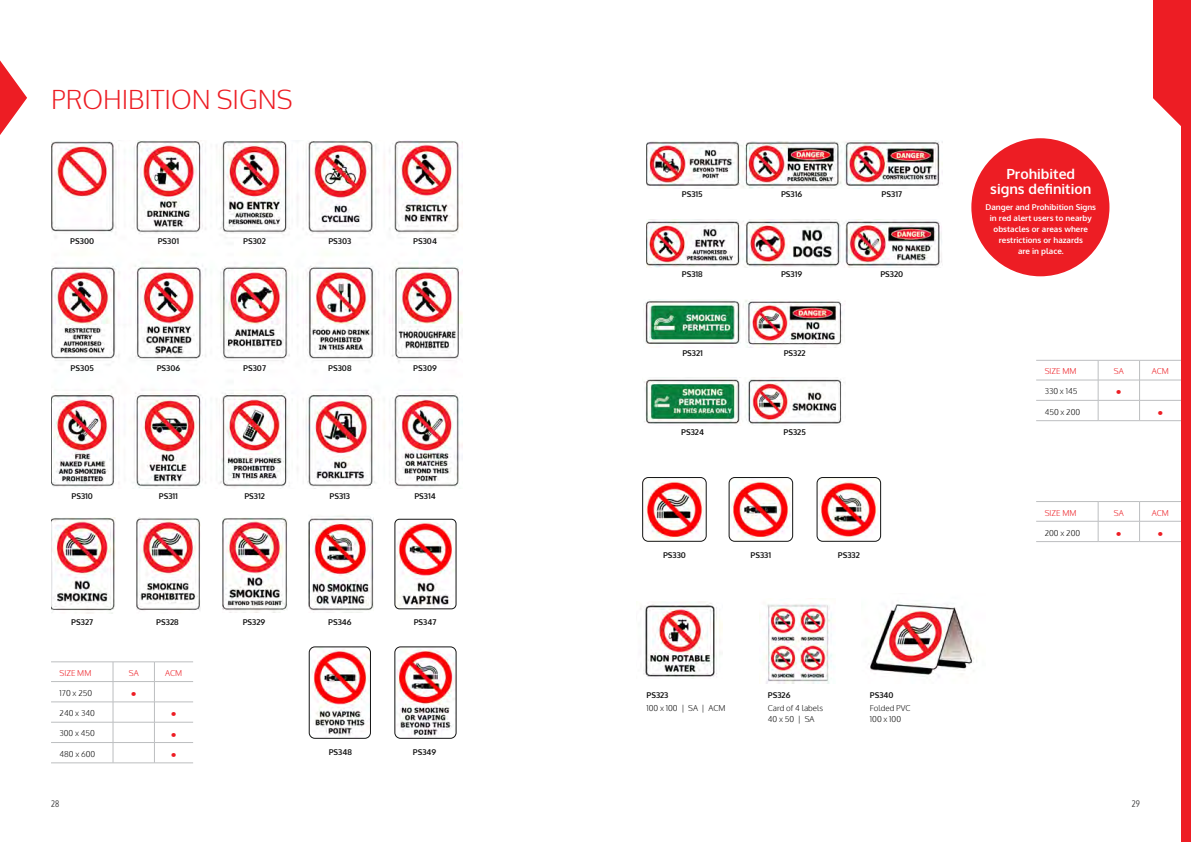
<style>
.page{position:relative;width:1191px;height:842px;background:#fff}
.page>*{position:absolute;margin:0;border:0;box-sizing:border-box;transform-origin:0 0}
.t1{font:300 26px "Oxygen";color:#ed1d24}
.t2{font:700 14px/14.6px "Oxygen";color:#fff;text-align:center}
.t3{font:700 12px "Oxygen";color:#ed1d24}
.t4{font:9px "Oxygen";color:#414042;scale:.8 1}
.t5{font:700 8px "Oxygen";color:#141414}
.t6{font:700 8px/11px "Oxygen";color:#fff;text-align:center}
.t7{font:300 8px/11.5px "Oxygen";color:#141414}
.t8{font:300 8px "Oxygen";color:#ed1d24}
</style>
<div class="page">
<img style="left:309px;top:647px;width:61px;height:91px">
<div style="left:309px;top:647px;width:62px;height:91px;border:1px solid #141414;border-radius:6px"></div>
<div style="left:971px;top:138px;width:138px;height:138px;background:#ed1d24;border-radius:50%"></div>
<svg style="left:0;top:60px;width:27px;height:75px"></svg>
<hr style="left:51px;top:662px;width:62px;height:1px;background:#bcbec0">
<hr style="left:113px;top:662px;width:41px;height:1px;background:#bcbec0">
<hr style="left:154px;top:662px;width:39px;height:1px;background:#bcbec0">
<svg style="left:113px;top:662px;width:1px;height:101px"></svg>
<hr style="left:51px;top:681px;width:62px;height:1px;background:#bcbec0">
<hr style="left:113px;top:681px;width:41px;height:1px;background:#bcbec0">
<hr style="left:154px;top:681px;width:39px;height:1px;background:#bcbec0">
<hr style="left:51px;top:702px;width:62px;height:1px;background:#bcbec0">
<hr style="left:113px;top:702px;width:41px;height:1px;background:#bcbec0">
<hr style="left:154px;top:702px;width:39px;height:1px;background:#bcbec0">
<hr style="left:51px;top:722px;width:62px;height:1px;background:#bcbec0">
<hr style="left:113px;top:722px;width:41px;height:1px;background:#bcbec0">
<hr style="left:154px;top:722px;width:39px;height:1px;background:#bcbec0">
<hr style="left:51px;top:742px;width:62px;height:1px;background:#bcbec0">
<hr style="left:113px;top:742px;width:41px;height:1px;background:#bcbec0">
<hr style="left:154px;top:742px;width:39px;height:1px;background:#bcbec0">
<hr style="left:51px;top:763px;width:62px;height:1px;background:#bcbec0">
<hr style="left:113px;top:763px;width:41px;height:1px;background:#bcbec0">
<hr style="left:154px;top:763px;width:39px;height:1px;background:#bcbec0">
<svg style="left:154px;top:663px;width:1px;height:100px"></svg>
<div style="left:1181px;top:0;width:10px;height:842px;background:#ed1d24"></div>
<svg style="left:1153px;top:0;width:28px;height:126px;background:#ee353c"></svg>
<img style="left:51px;top:141px;width:411px;height:348px">
<img style="left:646px;top:219px;width:296px;height:48px">
<img style="left:868px;top:603px;width:106px;height:74px">
<img style="left:309px;top:515px;width:65px;height:96px">
<img style="left:312px;top:523px;width:57px;height:82px">
<hr style="left:1036px;top:360px;width:62px;height:1px;background:#bcbec0">
<hr style="left:1098px;top:360px;width:41px;height:1px;background:#bcbec0">
<hr style="left:1139px;top:360px;width:42px;height:1px;background:#bcbec0">
<svg style="left:1098px;top:361px;width:1px;height:59px"></svg>
<svg style="left:1139px;top:361px;width:1px;height:59px"></svg>
<hr style="left:1036px;top:380px;width:62px;height:1px;background:#bcbec0">
<hr style="left:1098px;top:380px;width:41px;height:1px;background:#bcbec0">
<hr style="left:1139px;top:380px;width:42px;height:1px;background:#bcbec0">
<hr style="left:1036px;top:400px;width:62px;height:1px;background:#bcbec0">
<hr style="left:1098px;top:400px;width:41px;height:1px;background:#bcbec0">
<hr style="left:1139px;top:400px;width:42px;height:1px;background:#bcbec0">
<hr style="left:1036px;top:420px;width:62px;height:1px;background:#bcbec0">
<hr style="left:1098px;top:420px;width:41px;height:1px;background:#bcbec0">
<hr style="left:1139px;top:420px;width:42px;height:1px;background:#bcbec0">
<hr style="left:1036px;top:501px;width:62px;height:1px;background:#bcbec0">
<hr style="left:1098px;top:501px;width:41px;height:1px;background:#bcbec0">
<hr style="left:1139px;top:501px;width:42px;height:1px;background:#bcbec0">
<svg style="left:1098px;top:502px;width:1px;height:39px"></svg>
<svg style="left:1139px;top:502px;width:1px;height:39px"></svg>
<hr style="left:1036px;top:521px;width:62px;height:1px;background:#bcbec0">
<hr style="left:1098px;top:521px;width:41px;height:1px;background:#bcbec0">
<hr style="left:1139px;top:521px;width:42px;height:1px;background:#bcbec0">
<hr style="left:1036px;top:541px;width:62px;height:1px;background:#bcbec0">
<hr style="left:1098px;top:541px;width:41px;height:1px;background:#bcbec0">
<hr style="left:1139px;top:541px;width:42px;height:1px;background:#bcbec0">
<img style="left:646px;top:140px;width:294px;height:49px">
<img style="left:51px;top:518px;width:64px;height:95px">
<img style="left:136px;top:518px;width:65px;height:93px">
<img style="left:223px;top:518px;width:64px;height:95px">
<img style="left:643px;top:299px;width:200px;height:49px">
<img style="left:644px;top:377px;width:198px;height:48px">
<img style="left:765px;top:603px;width:69px;height:81px">
<img style="left:817px;top:478px;width:63px;height:63px">
<div style="left:817px;top:477px;width:64px;height:64px;border:1px solid #141414;border-radius:6px"></div>
<img style="left:642px;top:478px;width:64px;height:63px">
<div style="left:642px;top:477px;width:64px;height:64px;border:1px solid #141414;border-radius:6px"></div>
<img style="left:729px;top:478px;width:63px;height:63px">
<div style="left:729px;top:477px;width:64px;height:64px;border:1px solid #141414;border-radius:6px"></div>
<img style="left:395px;top:647px;width:61px;height:91px">
<div style="left:394px;top:647px;width:62px;height:91px;border:1px solid #141414;border-radius:6px"></div>
<img style="left:396px;top:519px;width:60px;height:90px">
<div style="left:394px;top:519px;width:62px;height:90px;border:1px solid #141414;border-radius:5px"></div>
<img style="left:640px;top:602px;width:83px;height:75px">
<h1 class="t1" style="left:51px;top:83px;width:243px">PROHIBITION SIGNS</h1>
<p class="t5" style="left:70px;top:236px;width:25px">PS300</p>
<p class="t5" style="left:158px;top:236px;width:23px">PS301</p>
<p class="t5" style="left:243px;top:236px;width:24px">PS302</p>
<p class="t5" style="left:328px;top:236px;width:24px">PS303</p>
<p class="t5" style="left:413px;top:236px;width:25px">PS304</p>
<p class="t5" style="left:682px;top:189px;width:22px">PS315</p>
<p class="t5" style="left:781px;top:189px;width:23px">PS316</p>
<p class="t5" style="left:881px;top:189px;width:22px">PS317</p>
<h2 class="t2" style="left:990px;top:167px;width:103px">Prohibited signs definition</h2>
<p class="t6" style="left:985px;top:202px;width:112px">Danger and Prohibition Signs in red alert users to nearby obstacles or areas where restrictions or hazards<br>are in place.</p>
<p class="t5" style="left:682px;top:269px;width:22px">PS318</p>
<p class="t5" style="left:781px;top:269px;width:23px">PS319</p>
<p class="t5" style="left:880px;top:269px;width:24px">PS320</p>
<p class="t5" style="left:682px;top:348px;width:22px">PS321</p>
<p class="t5" style="left:783px;top:348px;width:23px">PS322</p>
<p class="t5" style="left:71px;top:363px;width:25px">PS305</p>
<p class="t5" style="left:157px;top:363px;width:25px">PS306</p>
<p class="t5" style="left:243px;top:363px;width:24px">PS307</p>
<p class="t5" style="left:328px;top:363px;width:25px">PS308</p>
<p class="t5" style="left:413px;top:363px;width:25px">PS309</p>
<p class="t8" style="left:1044px;top:366px;width:33px">SIZE MM</p>
<p class="t8" style="left:1114px;top:366px;width:11px">SA</p>
<p class="t8" style="left:1151px;top:366px;width:19px">ACM</p>
<p class="t7" style="left:1044px;top:386px;width:34px">330 x 145</p>
<h3 class="t3" style="left:1116px;top:384px;width:7px">•</h3>
<p class="t7" style="left:1044px;top:406px;width:37px">450 x 200</p>
<h3 class="t3" style="left:1157px;top:405px;width:7px">•</h3>
<p class="t5" style="left:681px;top:427px;width:24px">PS324</p>
<p class="t5" style="left:783px;top:427px;width:24px">PS325</p>
<p class="t5" style="left:71px;top:491px;width:23px">PS310</p>
<p class="t5" style="left:159px;top:491px;width:21px">PS311</p>
<p class="t5" style="left:244px;top:491px;width:22px">PS312</p>
<p class="t5" style="left:329px;top:491px;width:22px">PS313</p>
<p class="t5" style="left:414px;top:491px;width:23px">PS314</p>
<p class="t8" style="left:1044px;top:508px;width:33px">SIZE MM</p>
<p class="t8" style="left:1114px;top:508px;width:11px">SA</p>
<p class="t8" style="left:1151px;top:508px;width:19px">ACM</p>
<p class="t7" style="left:1044px;top:527px;width:37px">200 x 200</p>
<h3 class="t3" style="left:1116px;top:526px;width:7px">•</h3>
<h3 class="t3" style="left:1157px;top:526px;width:7px">•</h3>
<p class="t5" style="left:663px;top:550px;width:24px">PS330</p>
<p class="t5" style="left:750px;top:550px;width:22px">PS331</p>
<p class="t5" style="left:838px;top:550px;width:24px">PS332</p>
<p class="t5" style="left:71px;top:617px;width:23px">PS327</p>
<p class="t5" style="left:156px;top:617px;width:24px">PS328</p>
<p class="t5" style="left:243px;top:617px;width:24px">PS329</p>
<p class="t5" style="left:328px;top:617px;width:25px">PS346</p>
<p class="t5" style="left:414px;top:617px;width:24px">PS347</p>
<p class="t8" style="left:60px;top:668px;width:33px">SIZE MM</p>
<p class="t8" style="left:129px;top:668px;width:11px">SA</p>
<p class="t8" style="left:165px;top:668px;width:19px">ACM</p>
<p class="t7" style="left:60px;top:687px;width:34px">170 x 250</p>
<h3 class="t3" style="left:131px;top:686px;width:7px">•</h3>
<p class="t7" style="left:60px;top:708px;width:37px">240 x 340</p>
<h3 class="t3" style="left:171px;top:706px;width:7px">•</h3>
<p class="t7" style="left:60px;top:728px;width:37px">300 x 450</p>
<h3 class="t3" style="left:171px;top:727px;width:7px">•</h3>
<p class="t7" style="left:60px;top:748px;width:37px">480 x 600</p>
<h3 class="t3" style="left:171px;top:747px;width:7px">•</h3>
<p class="t5" style="left:329px;top:747px;width:25px">PS348</p>
<p class="t5" style="left:413px;top:747px;width:25px">PS349</p>
<p class="t5" style="left:646px;top:690px;width:24px">PS323</p>
<p class="t7" style="left:646px;top:702px;width:80px">100 x 100 | SA | ACM</p>
<p class="t5" style="left:768px;top:690px;width:24px">PS326</p>
<p class="t7" style="left:768px;top:702px;width:57px">Card of 4 labels<br>40 x 50 | SA</p>
<p class="t5" style="left:870px;top:690px;width:25px">PS340</p>
<p class="t7" style="left:870px;top:702px;width:42px">Folded PVC<br>100 x 100</p>
<p class="t4" style="left:51px;top:797px;width:12px">28</p>
<p class="t4" style="left:1131px;top:797px;width:12px">29</p>
</div>
